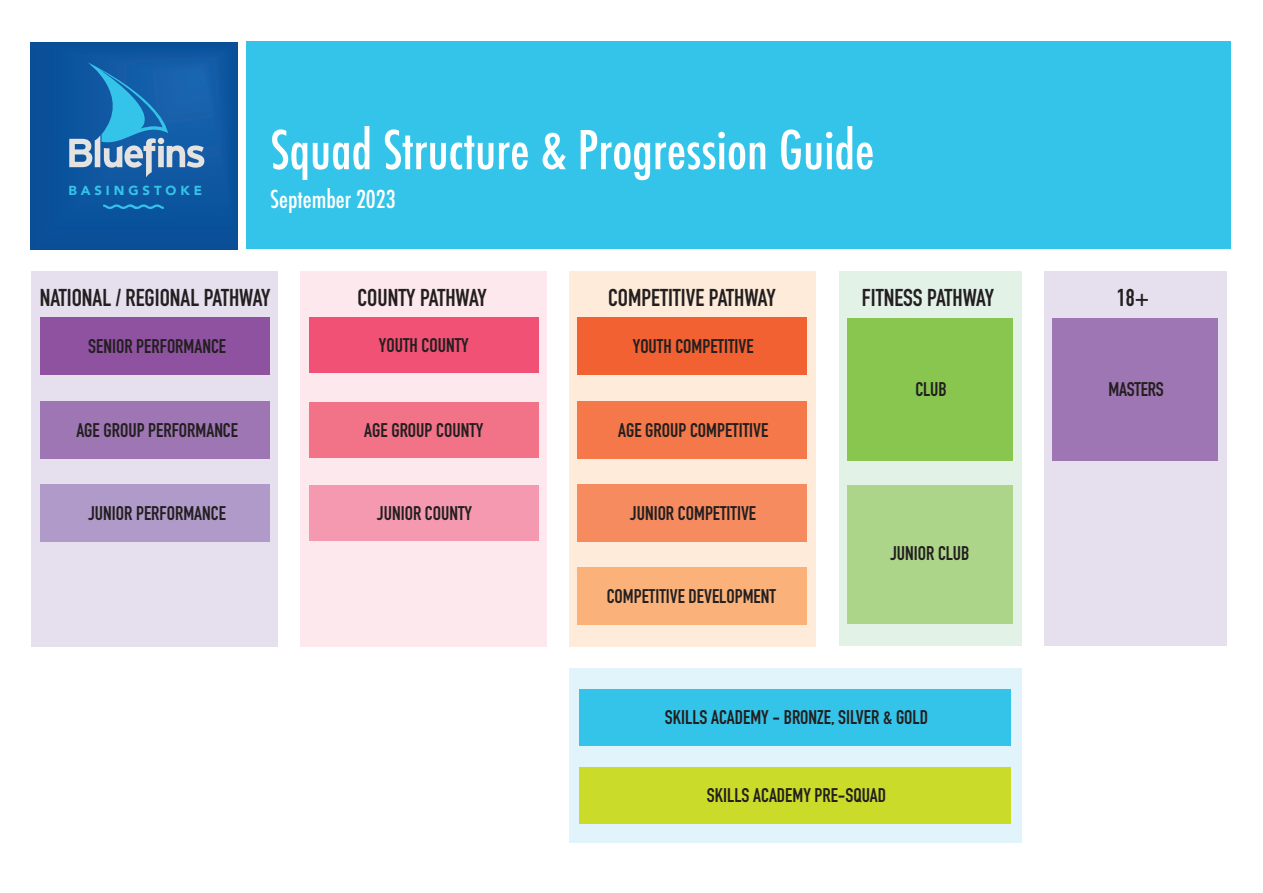
<style>
.page{position:relative;width:1263px;height:893px;background:#fff}
.page>*{position:absolute;margin:0;border:0;box-sizing:border-box;transform-origin:0 0}
.t1{font:500 condensed 52.05px "Futura";color:#fff}
.t2{font:700 24px "DIN Condensed";color:#231f20}
.t3{font:500 condensed 24px "Futura";color:#fff}
.t4{font:700 19.5px "DIN Condensed";color:#231f20}
.t5{font:900 13.05px "Avenir";letter-spacing:.3em;color:#35c4e9}
</style>
<div class="page">
<div style="left:300px;top:272px;width:247px;height:375px;background:#fce8ed"></div>
<div style="left:569px;top:272px;width:247px;height:375px;background:#feebd9"></div>
<div style="left:569px;top:668px;width:453px;height:174px;background:#e1f4fc"></div>
<div style="left:839px;top:272px;width:183px;height:374px;background:#e3f2e7"></div>
<div style="left:32px;top:272px;width:246px;height:375px;background:#e5dfee"></div>
<div style="left:309px;top:318px;width:229px;height:55px;background:#f05174"></div>
<div style="left:309px;top:403px;width:229px;height:55px;background:#f27387"></div>
<div style="left:847px;top:318px;width:166px;height:142px;background:#89c650"></div>
<div style="left:577px;top:568px;width:229px;height:57px;background:#fab27a"></div>
<div style="left:41px;top:318px;width:229px;height:57px;background:#8e52a1"></div>
<div style="left:41px;top:402px;width:229px;height:57px;background:#9e76b3"></div>
<div style="left:579px;top:689px;width:432px;height:56px;background:#35c4e9"></div>
<div style="left:41px;top:485px;width:229px;height:57px;background:#b09ac9"></div>
<div style="left:577px;top:318px;width:230px;height:57px;background:#f16131"></div>
<div style="left:577px;top:402px;width:230px;height:57px;background:#f47849"></div>
<div style="left:577px;top:485px;width:230px;height:57px;background:#f68b5f"></div>
<div style="left:309px;top:485px;width:230px;height:56px;background:#f499b0"></div>
<div style="left:579px;top:767px;width:432px;height:57px;background:#cadb2a"></div>
<div style="left:246px;top:41px;width:984px;height:208px;background:#35c4e9"></div>
<div style="left:30px;top:42px;width:208px;height:207px;background:#0a4e97"></div>
<div style="left:53px;top:46px;width:181px;height:180px;background:#09529b"></div>
<div style="left:75px;top:50px;width:154px;height:154px;background:#0d559e;border-radius:3px"></div>
<div style="left:97px;top:54px;width:127px;height:127px;background:#1058a2;border-radius:4px"></div>
<div style="left:116px;top:57px;width:105px;height:105px;background:#155ba5;border-radius:5px"></div>
<div style="left:131px;top:60px;width:87px;height:87px;background:#115da7;border-radius:6px"></div>
<div style="left:149px;top:63px;width:65px;height:65px;background:#135fab;border-radius:8px"></div>
<div style="left:157px;top:65px;width:55px;height:55px;background:#1960ab;border-radius:8px"></div>
<div style="left:171px;top:67px;width:38px;height:38px;background:#1963af;border-radius:9px"></div>
<svg style="left:69px;top:62px;width:135px;height:115px"></svg>
<svg style="left:103px;top:204px;width:61px;height:5px"></svg>
<div style="left:847px;top:485px;width:166px;height:139px;background:#acd589"></div>
<div style="left:1044px;top:272px;width:183px;height:374px;background:#e5dfee"></div>
<div style="left:1052px;top:318px;width:166px;height:142px;background:#9e76b3"></div>
<p class="t5" style="left:68px;top:180px;width:135px">BASINGSTOKE</p>
<h1 class="t1" style="left:270px;top:117px;width:605px">Squad Structure &amp; Progression Guide</h1>
<p class="t3" style="left:270px;top:184px;width:127px">September 2023</p>
<p class="t2" style="left:40px;top:281px;width:232px">NATIONAL / REGIONAL PATHWAY</p>
<p class="t4" style="left:88px;top:333px;width:139px">SENIOR PERFORMANCE</p>
<p class="t2" style="left:357px;top:281px;width:131px">COUNTY PATHWAY</p>
<p class="t2" style="left:608px;top:281px;width:169px">COMPETITIVE PATHWAY</p>
<p class="t2" style="left:862px;top:281px;width:134px">FITNESS PATHWAY</p>
<p class="t4" style="left:379px;top:332px;width:91px">YOUTH COUNTY</p>
<p class="t4" style="left:633px;top:333px;width:122px">YOUTH COMPETITIVE</p>
<p class="t4" style="left:915px;top:376px;width:33px">CLUB</p>
<p class="t4" style="left:76px;top:417px;width:163px">AGE GROUP PERFORMANCE</p>
<p class="t4" style="left:364px;top:417px;width:121px">AGE GROUP COUNTY</p>
<p class="t4" style="left:618px;top:417px;width:152px">AGE GROUP COMPETITIVE</p>
<p class="t4" style="left:88px;top:500px;width:139px">JUNIOR PERFORMANCE</p>
<p class="t4" style="left:377px;top:500px;width:96px">JUNIOR COUNTY</p>
<p class="t4" style="left:630px;top:500px;width:127px">JUNIOR COMPETITIVE</p>
<p class="t4" style="left:890px;top:540px;width:80px">JUNIOR CLUB</p>
<p class="t4" style="left:607px;top:583px;width:171px">COMPETITIVE DEVELOPMENT</p>
<p class="t4" style="left:665px;top:704px;width:265px">SKILLS ACADEMY - BRONZE, SILVER &amp; GOLD</p>
<p class="t4" style="left:707px;top:782px;width:181px">SKILLS ACADEMY PRE-SQUAD</p>
<p class="t2" style="left:1117px;top:281px;width:34px">18+</p>
<p class="t4" style="left:1108px;top:376px;width:57px">MASTERS</p>
</div>
